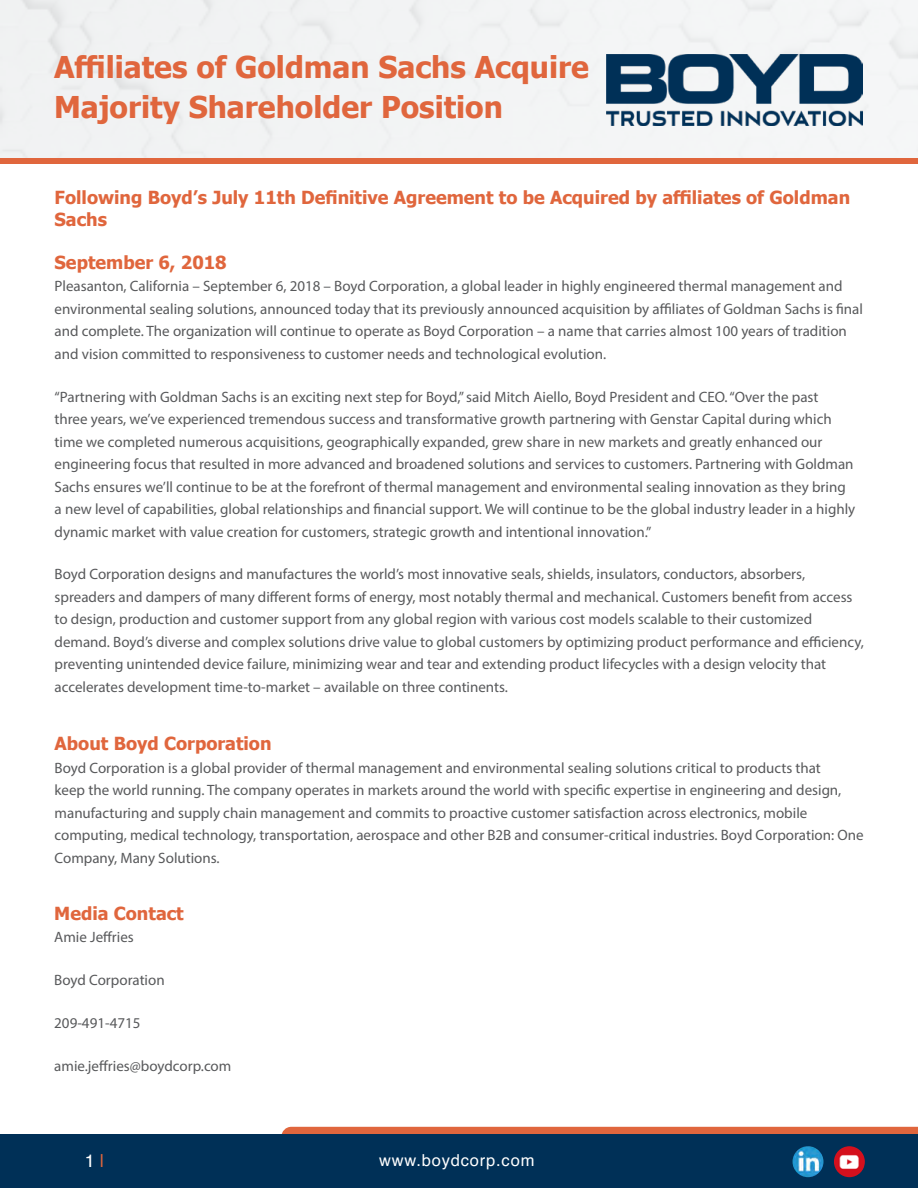
<style>
.page{position:relative;width:918px;height:1188px;background:#fff}
.page>*{position:absolute;margin:0;border:0;box-sizing:border-box;transform-origin:0 0}
.t1{font:700 30px/40.5px "Tahoma";color:#e0663d}
.t2{font:700 18px/22.5px "Tahoma";color:#e0663d}
.t3{font:18px "Helvetica";color:#fff}
.t4{font:16.5px "Helvetica";letter-spacing:.05em;color:#fff}
.t5{font:15px/22.5px "Myriad Pro";color:#58595b}
.s1{color:#e0663d}
</style>
<div class="page">
<div style="left:281px;top:1127px;width:637px;height:7px;background:#e0663d"></div>
<div style="left:0;top:1134px;width:918px;height:54px;background:#003057"></div>
<img style="left:834px;top:1146px;width:31px;height:31px;border-radius:15px">
<img style="left:793px;top:1146px;width:31px;height:31px;border-radius:15px">
<div style="left:0;top:0;width:918px;height:158px;background:#f7f9fa"></div>
<img style="left:607px;top:54px;width:255px;height:71px">
<div style="left:1px;top:158px;width:917px;height:6px;background:#e0663d"></div>
<h1 class="t1" style="left:54px;top:48px;width:537px">Affiliates of Goldman Sachs Acquire<br>Majority Shareholder Position</h1>
<p class="t2" style="left:55px;top:187px;width:797px">Following Boyd’s July 11th Definitive Agreement to be Acquired by affiliates of Goldman<br>Sachs</p>
<p class="t2" style="left:55px;top:252px;width:174px">September 6, 2018</p>
<p class="t5" style="left:55px;top:275px;width:810px">Pleasanton, California – September 6, 2018 – Boyd Corporation, a global leader in highly engineered thermal management and environmental sealing solutions, announced today that its previously announced acquisition by affiliates of Goldman Sachs is final and complete. The organization will continue to operate as Boyd Corporation – a name that carries almost 100 years of tradition and vision committed to responsiveness to customer needs and technological evolution.</p>
<p class="t5" style="left:55px;top:385px;width:802px">“Partnering with Goldman Sachs is an exciting next step for Boyd,” said Mitch Aiello, Boyd President and CEO. “Over the past three years, we’ve experienced tremendous success and transformative growth partnering with Genstar Capital during which time we completed numerous acquisitions, geographically expanded, grew share in new markets and greatly enhanced our engineering focus that resulted in more advanced and broadened solutions and services to customers. Partnering with Goldman Sachs ensures we’ll continue to be at the forefront of thermal management and environmental sealing innovation as they bring a new level of capabilities, global relationships and financial support. We will continue to be the global industry leader in a highly dynamic market with value creation for customers, strategic growth and intentional innovation.”</p>
<p class="t5" style="left:55px;top:563px;width:811px">Boyd Corporation designs and manufactures the world’s most innovative seals, shields, insulators, conductors, absorbers, spreaders and dampers of many different forms of energy, most notably thermal and mechanical. Customers benefit from access to design, production and customer support from any global region with various cost models scalable to their customized demand. Boyd’s diverse and complex solutions drive value to global customers by optimizing product performance and efficiency, preventing unintended device failure, minimizing wear and tear and extending product lifecycles with a design velocity that accelerates development time-to-market – available on three continents.</p>
<p class="t2" style="left:55px;top:733px;width:219px">About Boyd Corporation</p>
<p class="t5" style="left:55px;top:756px;width:811px">Boyd Corporation is a global provider of thermal management and environmental sealing solutions critical to products that<br>keep the world running. The company operates in markets around the world with specific expertise in engineering and design, manufacturing and supply chain management and commits to proactive customer satisfaction across electronics, mobile computing, medical technology, transportation, aerospace and other B2B and consumer-critical industries. Boyd Corporation: One Company, Many Solutions.</p>
<p class="t2" style="left:54px;top:903px;width:131px">Media Contact</p>
<p class="t5" style="left:54px;top:926px;width:81px">Amie Jeffries</p>
<p class="t5" style="left:54px;top:968px;width:112px">Boyd Corporation</p>
<p class="t5" style="left:54px;top:1011px;width:88px">209-491-4715</p>
<p class="t5" style="left:54px;top:1054px;width:179px">amie.jeffries@boydcorp.com</p>
<p class="t3" style="left:85px;top:1147px;width:21px">1 <span class="s1">|</span></p>
<p class="t4" style="left:379px;top:1147px;width:157px">www.boydcorp.com</p>
</div>
